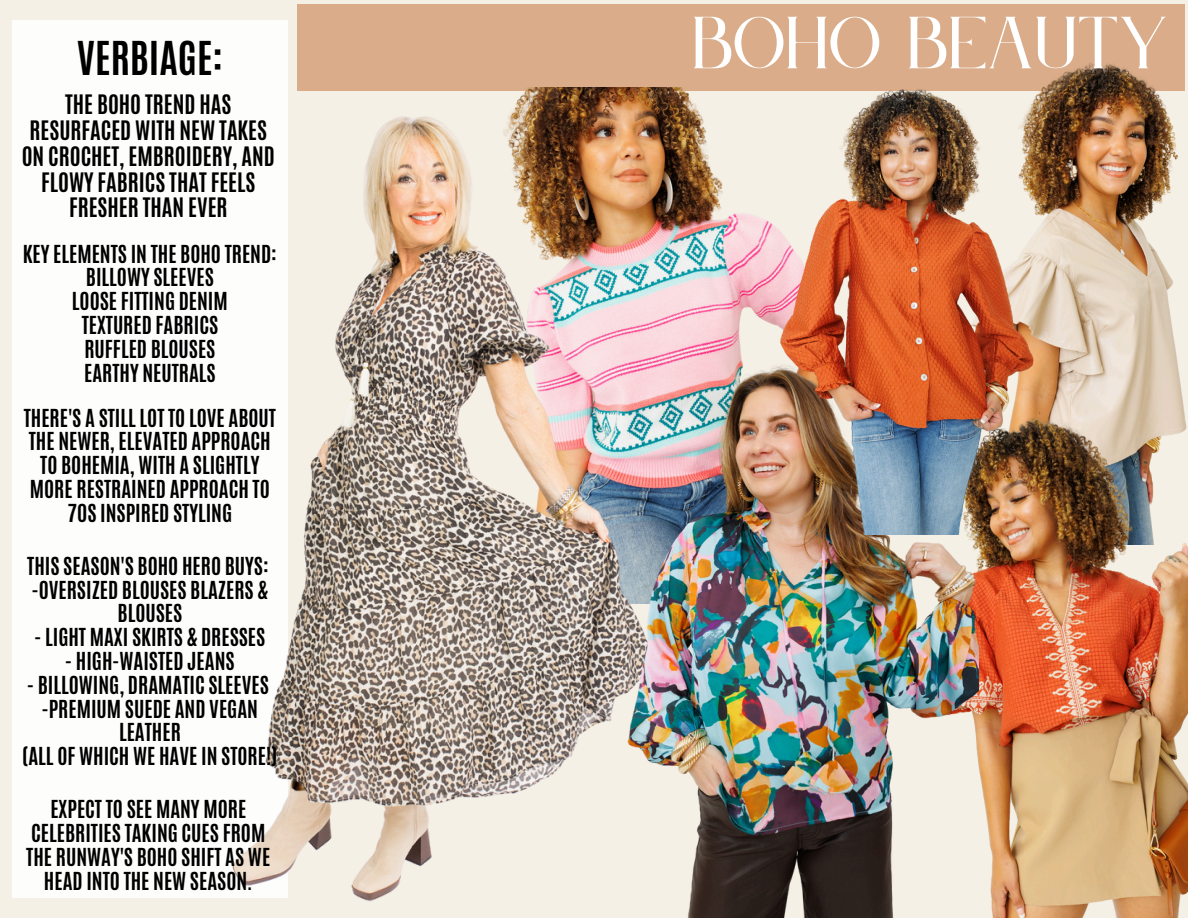
<style>
.page{position:relative;width:1188px;height:918px;background:#f5f0e6}
.page>*{position:absolute;margin:0;border:0;box-sizing:border-box;transform-origin:0 0}
.t1{font:64.65px "Le Jour Serif";color:#fff}
.t2{font:700 39px "Antonio";color:#000}
.t3{font:700 22.35px/25.8px "Antonio";color:#000;text-align:center}
.t4{font:700 20.7px/23.9px "Antonio";color:#000;text-align:center}
</style>
<div class="page">
<div style="left:12px;top:20px;width:276px;height:878px;background:#fff"></div>
<div style="left:297px;top:5px;width:887px;height:86px;background:#daac89"></div>
<img style="left:660px;top:88px;width:104px;height:252px">
<img style="left:232px;top:87px;width:428px;height:814px">
<img style="left:1069px;top:50px;width:116px;height:364px">
<img style="left:979px;top:414px;width:209px;height:504px">
<img style="left:607px;top:340px;width:372px;height:578px">
<img style="left:764px;top:71px;width:305px;height:463px">
<p class="t2" style="left:77px;top:30px;width:148px">VERBIAGE:</p>
<p class="t3" style="left:30px;top:92px;width:239px">THE BOHO TREND HAS<br>RESURFACED WITH NEW TAKES</p>
<p class="t3" style="left:22px;top:143px;width:255px">ON CROCHET, EMBROIDERY, AND</p>
<p class="t3" style="left:41px;top:169px;width:216px">FLOWY FABRICS THAT FEELS</p>
<p class="t3" style="left:69px;top:195px;width:160px">FRESHER THAN EVER</p>
<p class="t4" style="left:23px;top:242px;width:256px">KEY ELEMENTS IN THE BOHO TREND:</p>
<p class="t4" style="left:86px;top:266px;width:129px">BILLOWY SLEEVES</p>
<p class="t4" style="left:72px;top:289px;width:157px">LOOSE FITTING DENIM</p>
<p class="t4" style="left:82px;top:313px;width:138px">TEXTURED FABRICS</p>
<p class="t4" style="left:84px;top:337px;width:133px">RUFFLED BLOUSES</p>
<p class="t4" style="left:84px;top:361px;width:133px">EARTHY NEUTRALS</p>
<p class="t4" style="left:24px;top:406px;width:254px">THERE'S A STILL LOT TO LOVE ABOUT<br>THE NEWER, ELEVATED APPROACH<br>TO BOHEMIA, WITH A SLIGHTLY<br>MORE RESTRAINED APPROACH TO<br>70S INSPIRED STYLING</p>
<p class="t4" style="left:27px;top:554px;width:243px">THIS SEASON'S BOHO HERO BUYS:</p>
<p class="t4" style="left:32px;top:578px;width:238px">-OVERSIZED BLOUSES BLAZERS &amp;<br>BLOUSES</p>
<h2 class="t4" style="left:34px;top:626px;width:232px">- LIGHT MAXI SKIRTS &amp; DRESSES</h2>
<p class="t4" style="left:65px;top:649px;width:171px">- HIGH-WAISTED JEANS</p>
<p class="t4" style="left:27px;top:673px;width:243px">- BILLOWING, DRAMATIC SLEEVES</p>
<p class="t4" style="left:42px;top:697px;width:218px">-PREMIUM SUEDE AND VEGAN<br>LEATHER</p>
<p class="t4" style="left:22px;top:745px;width:257px">(ALL OF WHICH WE HAVE IN STORE!)</p>
<p class="t4" style="left:26px;top:797px;width:245px">EXPECT TO SEE MANY MORE<br>CELEBRITIES TAKING CUES FROM<br>THE RUNWAY'S BOHO SHIFT AS WE<br>HEAD INTO THE NEW SEASON.</p>
<p class="t1" style="left:693px;top:8px;width:478px">BOHO BEAUTY</p>
</div>
